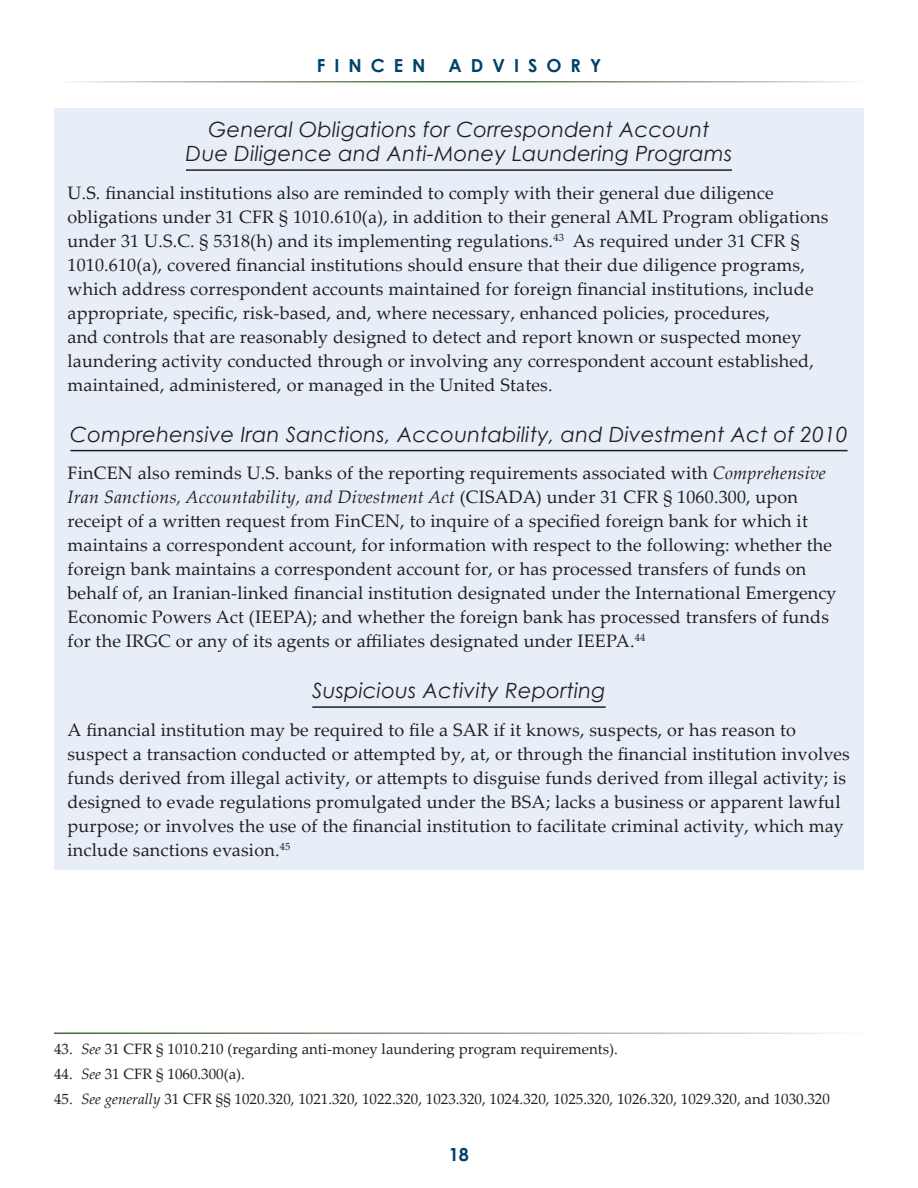
<style>
.page{position:relative;width:918px;height:1188px;background:#fff}
.page>*{position:absolute;margin:0;border:0;box-sizing:border-box;transform-origin:0 0}
.t1{font:italic 21px/24px "Century Gothic";letter-spacing:.01em;color:#231f20;text-align:center}
.t2{font:18px/24px "Palatino Linotype";letter-spacing:.01em;color:#231f20}
.t3{font:700 18px "Century Gothic";letter-spacing:.5em;color:#00426b}
.t4{font:15px "Palatino Linotype";color:#231f20}
.s1{font-style:italic}
</style>
<div class="page">
<div style="left:54px;top:108px;width:810px;height:761px;background:#e7eef7"></div>
<hr style="left:186px;top:169px;width:546px;height:2px;background:#231f20">
<hr style="left:70px;top:450px;width:778px;height:1px;background:#231f20">
<hr style="left:312px;top:706px;width:294px;height:2px;background:#231f20">
<p class="t3" style="left:317px;top:52px;width:110px">FINCEN</p>
<p class="t3" style="left:449px;top:52px;width:154px">ADVISORY</p>
<p class="t1" style="left:186px;top:117px;width:548px">General Obligations for Correspondent Account<br>Due Diligence and Anti-Money Laundering Programs</p>
<p class="t2" style="left:68px;top:180px;width:762px">U.S. financial institutions also are reminded to comply with their general due diligence obligations under 31 CFR § 1010.610(a), in addition to their general AML Program obligations under 31 U.S.C. § 5318(h) and its implementing regulations.<sup>43</sup></p>
<p class="t2" style="left:67px;top:228px;width:748px;text-indent:505px">As required under 31 CFR § 1010.610(a), covered financial institutions should ensure that their due diligence programs, which address correspondent accounts maintained for foreign financial institutions, include appropriate, specific, risk-based, and, where necessary, enhanced policies, procedures,<br>and controls that are reasonably designed to detect and report known or suspected money laundering activity conducted through or involving any correspondent account established, maintained, administered, or managed in the United States.</p>
<p class="t1" style="left:70px;top:422px;width:779px">Comprehensive Iran Sanctions, Accountability, and Divestment Act of 2010</p>
<p class="t2" style="left:68px;top:460px;width:771px">FinCEN also reminds U.S. banks of the reporting requirements associated with <span class="s1">Comprehensive Iran Sanctions, Accountability, and Divestment Act</span> (CISADA) under 31 CFR § 1060.300, upon receipt of a written request from FinCEN, to inquire of a specified foreign bank for which it maintains a correspondent account, for information with respect to the following: whether the foreign bank maintains a correspondent account for, or has processed transfers of funds on behalf of, an Iranian-linked financial institution designated under the International Emergency Economic Powers Act (IEEPA); and whether the foreign bank has processed transfers of funds for the IRGC or any of its agents or affiliates designated under IEEPA.<sup>44</sup></p>
<p class="t1" style="left:312px;top:678px;width:295px">Suspicious Activity Reporting</p>
<p class="t2" style="left:68px;top:717px;width:784px">A financial institution may be required to file a SAR if it knows, suspects, or has reason to suspect a transaction conducted or attempted by, at, or through the financial institution involves funds derived from illegal activity, or attempts to disguise funds derived from illegal activity; is designed to evade regulations promulgated under the BSA; lacks a business or apparent lawful purpose; or involves the use of the financial institution to facilitate criminal activity, which may include sanctions evasion.<sup>45</sup></p>
<p class="t4" style="left:54px;top:1039px;width:565px">43. <span class="s1">See</span> 31 CFR § 1010.210 (regarding anti-money laundering program requirements).</p>
<p class="t4" style="left:54px;top:1063px;width:192px">44. <span class="s1">See</span> 31 CFR § 1060.300(a).</p>
<p class="t4" style="left:54px;top:1088px;width:777px">45. <span class="s1">See generally</span> 31 CFR §§ 1020.320, 1021.320, 1022.320, 1023.320, 1024.320, 1025.320, 1026.320, 1029.320, and 1030.320</p>
<p class="t3" style="left:449px;top:1141px;width:22px">18</p>
</div>
